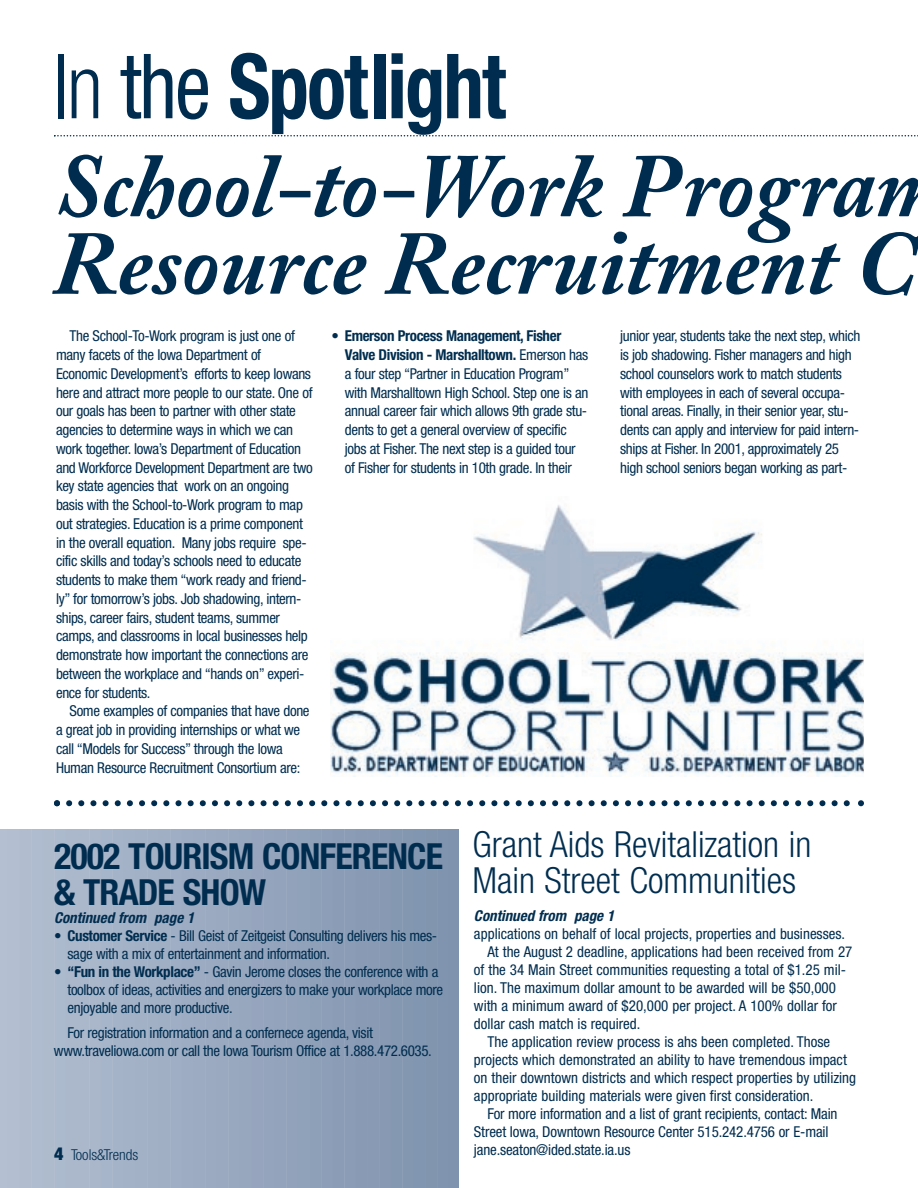
<style>
.page{position:relative;width:918px;height:1188px;background:#fff}
.page>*{position:absolute;margin:0;border:0;box-sizing:border-box;transform-origin:0 0}
.t1{font:italic 700 90px/77.4px "Adobe Caslon";color:#002d4f}
.t2{font:700 condensed 90px "Helvetica Neue";letter-spacing:-.025em;color:#002d4f;scale:.9 1}
.t3{font:300 condensed 36px/36px "Helvetica Neue";color:#002d4f}
.t4{font:700 condensed 36px/36px "Helvetica Neue";letter-spacing:-.025em;color:#002d4f}
.t5{font:condensed 15px/18.8px "Helvetica Neue";letter-spacing:-.025em;color:#002d4f}
.t6{font:condensed 15px "Helvetica Neue";color:#002d4f}
.t7{font:italic 700 condensed 15px "Helvetica Neue";color:#002d4f}
.t8{font:300 condensed 15px "Helvetica Neue";color:#002d4f}
.s1{font-weight:300}
.s2{font-weight:400}
.s3{font-weight:700}
.s4{font-weight:900;font-size:18px}
</style>
<div class="page">
<div style="left:0;top:829px;width:8px;height:359px;background:#b4c0d1"></div>
<div style="left:9px;top:829px;width:10px;height:359px;background:#b3bfd1"></div>
<div style="left:20px;top:829px;width:11px;height:359px;background:#b1bdcf"></div>
<div style="left:32px;top:829px;width:11px;height:359px;background:#afbccf"></div>
<div style="left:43px;top:829px;width:11px;height:359px;background:#aebbcd"></div>
<div style="left:55px;top:829px;width:11px;height:359px;background:#acbacd"></div>
<div style="left:67px;top:829px;width:10px;height:359px;background:#abb8cb"></div>
<div style="left:78px;top:829px;width:11px;height:359px;background:#abb8cc"></div>
<div style="left:90px;top:829px;width:11px;height:359px;background:#aab7cb"></div>
<div style="left:101px;top:829px;width:11px;height:359px;background:#a6b5c9"></div>
<div style="left:113px;top:829px;width:11px;height:359px;background:#a5b3c8"></div>
<div style="left:125px;top:829px;width:10px;height:359px;background:#a4b2c7"></div>
<div style="left:136px;top:829px;width:11px;height:359px;background:#a2b1c6"></div>
<div style="left:148px;top:829px;width:11px;height:359px;background:#a1b0c5"></div>
<div style="left:159px;top:829px;width:11px;height:359px;background:#a0afc4"></div>
<div style="left:171px;top:829px;width:11px;height:359px;background:#9faec4"></div>
<div style="left:183px;top:829px;width:10px;height:359px;background:#9dacc2"></div>
<div style="left:194px;top:829px;width:11px;height:359px;background:#9cabc2"></div>
<div style="left:206px;top:829px;width:11px;height:359px;background:#9baac1"></div>
<div style="left:217px;top:829px;width:11px;height:359px;background:#9aa9c0"></div>
<div style="left:229px;top:829px;width:11px;height:359px;background:#98a8bf"></div>
<div style="left:241px;top:829px;width:10px;height:359px;background:#97a7be"></div>
<div style="left:252px;top:829px;width:11px;height:359px;background:#96a5bd"></div>
<div style="left:264px;top:829px;width:11px;height:359px;background:#94a4bc"></div>
<div style="left:275px;top:829px;width:11px;height:359px;background:#92a3bb"></div>
<div style="left:287px;top:829px;width:11px;height:359px;background:#91a2ba"></div>
<div style="left:299px;top:829px;width:10px;height:359px;background:#90a1ba"></div>
<div style="left:310px;top:829px;width:11px;height:359px;background:#8ea0b8"></div>
<div style="left:322px;top:829px;width:11px;height:359px;background:#8d9fb8"></div>
<div style="left:333px;top:829px;width:11px;height:359px;background:#8b9db6"></div>
<div style="left:345px;top:829px;width:11px;height:359px;background:#8b9db6"></div>
<div style="left:357px;top:829px;width:10px;height:359px;background:#899bb4"></div>
<div style="left:368px;top:829px;width:11px;height:359px;background:#889ab4"></div>
<div style="left:380px;top:829px;width:11px;height:359px;background:#8799b3"></div>
<div style="left:391px;top:829px;width:11px;height:359px;background:#8598b2"></div>
<div style="left:403px;top:829px;width:11px;height:359px;background:#8397b0"></div>
<div style="left:415px;top:829px;width:10px;height:359px;background:#8196b0"></div>
<div style="left:426px;top:829px;width:11px;height:359px;background:#8195af"></div>
<div style="left:438px;top:829px;width:11px;height:359px;background:#8094af"></div>
<div style="left:449px;top:829px;width:10px;height:359px;background:#7f93ae"></div>
<svg style="left:54px;top:135px;width:864px;height:1px"></svg>
<svg style="left:54px;top:800px;width:810px;height:6px"></svg>
<img style="left:331px;top:505px;width:533px;height:271px">
<h1 class="t2" style="left:54px;top:54px;width:504px"><span class="s1">In</span> <span class="s2">the</span> Spotlight</h1>
<h1 class="t1" style="left:54px;top:158px;width:892px">School-to-Work Program<br>Resource Recruitment C</h1>
<p class="t5" style="left:56px;top:328px;width:258px;text-indent:14px">The School-To-Work program is just one of many facets of the Iowa Department of Economic Development’s efforts to keep Iowans here and attract more people to our state. One of our goals has been to partner with other state agencies to determine ways in which we can work together. Iowa’s Department of Education and Workforce Development Department are two key state agencies that work on an ongoing basis with the School-to-Work program to map out strategies. Education is a prime component in the overall equation. Many jobs require spe&shy;cific skills and today’s schools need to educate students to make them “work ready and friend&shy;ly” for tomorrow’s jobs. Job shadowing, intern&shy;ships, career fairs, student teams, summer camps, and classrooms in local businesses help demonstrate how important the connections are between the workplace and “hands on” experi&shy;ence for students.</p>
<p class="t5" style="left:56px;top:703px;width:255px;text-indent:14px">Some examples of companies that have done a great job in providing internships or what we call “Models for Success” through the Iowa Human Resource Recruitment Consortium are:</p>
<p class="t5" style="left:345px;top:328px;width:245px;text-indent:-14px">• <span class="s3">Emerson Process Management, Fisher Valve Division - Marshalltown.</span> Emerson has a four step “Partner in Education Program” with Marshalltown High School. Step one is an annual career fair which allows 9th grade stu&shy;dents to get a general overview of specific jobs at Fisher. The next step is a guided tour of Fisher for students in 10th grade. In their</p>
<p class="t5" style="left:620px;top:328px;width:242px">junior year, students take the next step, which is job shadowing. Fisher managers and high school counselors work to match students with employees in each of several occupa&shy;tional areas. Finally, in their senior year, stu&shy;dents can apply and interview for paid intern&shy;ships at Fisher. In 2001, approximately 25 high school seniors began working as part-</p>
<h2 class="t4" style="left:54px;top:842px;width:391px">2002 TOURISM CONFERENCE &amp; TRADE SHOW</h2>
<p class="t7" style="left:54px;top:913px;width:145px">Continued from page 1</p>
<p class="t5" style="left:68px;top:928px;width:371px;line-height:18px;text-indent:-14px">• <span class="s3">Customer Service</span> - Bill Geist of Zeitgeist Consulting delivers his mes&shy;sage with a mix of entertainment and information.</p>
<p class="t5" style="left:67px;top:964px;width:377px;line-height:18px;text-indent:-13px">• <span class="s3">“Fun in the Workplace”</span> - Gavin Jerome closes the conference with a toolbox of ideas, activities and energizers to make your workplace more enjoyable and more productive.</p>
<p class="t5" style="left:54px;top:1025px;width:379px;line-height:18px;text-indent:14px">For registration information and a confernece agenda, visit www.traveliowa.com or call the Iowa Tourism Office at 1.888.472.6035.</p>
<p class="t8" style="left:54px;top:1149px;width:86px"><span class="s4">4</span> Tools&amp;Trends</p>
<h2 class="t3" style="left:472px;top:829px;width:340px">Grant Aids Revitalization in<br>Main Street Communities</h2>
<p class="t7" style="left:474px;top:910px;width:145px">Continued from page 1</p>
<p class="t6" style="left:474px;top:928px;width:373px">applications on behalf of local projects, properties and businesses.</p>
<p class="t6" style="left:487px;top:946px;width:366px">At the August 2 deadline, applications had been received from 27</p>
<p class="t6" style="left:474px;top:964px;width:374px">of the 34 Main Street communities requesting a total of $1.25 mil-</p>
<p class="t6" style="left:474px;top:982px;width:363px">lion. The maximum dollar amount to be awarded will be $50,000</p>
<p class="t6" style="left:474px;top:1000px;width:365px">with a minimum award of $20,000 per project. A 100% dollar for</p>
<p class="t6" style="left:474px;top:1018px;width:168px">dollar cash match is required.</p>
<p class="t6" style="left:487px;top:1036px;width:344px">The application review process is ahs been completed. Those</p>
<p class="t6" style="left:474px;top:1054px;width:374px">projects which demonstrated an ability to have tremendous impact</p>
<p class="t6" style="left:474px;top:1072px;width:384px">on their downtown districts and which respect properties by utilizing</p>
<p class="t6" style="left:474px;top:1090px;width:341px">appropriate building materials were given first consideration.</p>
<p class="t5" style="left:487px;top:1105px;width:352px">For more information and a list of grant recipients, contact: Main</p>
<p class="t5" style="left:474px;top:1123px;width:356px">Street Iowa, Downtown Resource Center 515.242.4756 or E-mail</p>
<p class="t5" style="left:474px;top:1141px;width:158px">jane.seaton@ided.state.ia.us</p>
</div>
